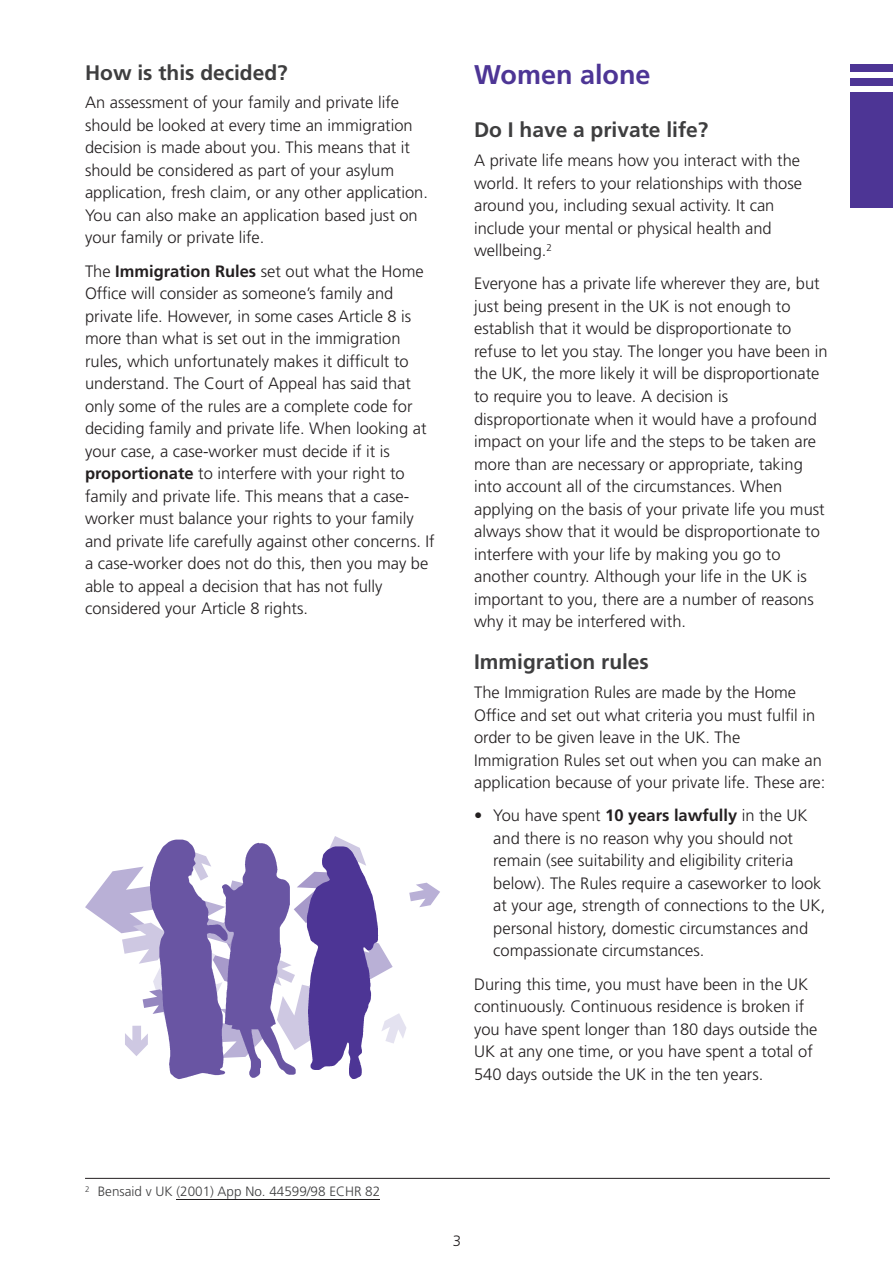
<style>
.page{position:relative;width:893px;height:1263px;background:#fff}
.page>*{position:absolute;margin:0;border:0;box-sizing:border-box;transform-origin:0 0}
.t1{font:700 27px "Frutiger";color:#4d3595}
.t2{font:700 21px "Frutiger";color:#3e3e3f}
.t3{font:300 16.5px/22.5px "Frutiger";color:#231f20}
.t4{font:300 15px "Frutiger";color:#231f20}
.t5{font:300 13.5px "Frutiger";color:#3e3e3f}
.s1{font-weight:700}
</style>
<div class="page">
<div style="left:850px;top:93px;width:43px;height:115px;background:#4d3595"></div>
<div style="left:850px;top:79px;width:43px;height:7px;background:#4d3595"></div>
<div style="left:850px;top:64px;width:43px;height:7px;background:#4d3595"></div>
<hr style="left:176px;top:1199px;width:204px;height:1px;background:#231f20">
<hr style="left:85px;top:1178px;width:745px;height:1px;background:#231f20">
<svg style="left:85px;top:836px;width:355px;height:219px"></svg>
<img style="left:306px;top:843px;width:77px;height:236px">
<img style="left:135px;top:836px;width:167px;height:244px">
<p class="t2" style="left:85px;top:64px;width:204px">How is this decided?</p>
<p class="t3" style="left:85px;top:93px;width:344px">An assessment of your family and private life should be looked at every time an immigration decision is made about you. This means that it should be considered as part of your asylum application, fresh claim, or any other application.<br>You can also make an application based just on your family or private life.</p>
<p class="t3" style="left:85px;top:261px;width:351px">The <span class="s1">Immigration Rules</span> set out what the Home Office will consider as someone’s family and private life. However, in some cases Article 8 is more than what is set out in the immigration rules, which unfortunately makes it difficult to understand. The Court of Appeal has said that only some of the rules are a complete code for deciding family and private life. When looking at your case, a case-worker must decide if it is <span class="s1">proportionate</span> to interfere with your right to family and private life. This means that a case&shy;worker must balance your rights to your family and private life carefully against other concerns. If a case-worker does not do this, then you may be able to appeal a decision that has not fully considered your Article 8 rights.</p>
<h1 class="t1" style="left:474px;top:64px;width:178px">Women alone</h1>
<p class="t2" style="left:474px;top:122px;width:236px">Do I have a private life?</p>
<p class="t3" style="left:474px;top:151px;width:329px">A private life means how you interact with the world. It refers to your relationships with those around you, including sexual activity. It can include your mental or physical health and wellbeing.<sup>2</sup></p>
<p class="t3" style="left:474px;top:274px;width:355px">Everyone has a private life wherever they are, but just being present in the UK is not enough to establish that it would be disproportionate to refuse to let you stay. The longer you have been in the UK, the more likely it will be disproportionate to require you to leave. A decision is disproportionate when it would have a profound impact on your life and the steps to be taken are more than are necessary or appropriate, taking into account all of the circumstances. When applying on the basis of your private life you must always show that it would be disproportionate to interfere with your life by making you go to another country. Although your life in the UK is important to you, there are a number of reasons why it may be interfered with.</p>
<p class="t2" style="left:474px;top:654px;width:176px">Immigration rules</p>
<p class="t3" style="left:474px;top:682px;width:353px">The Immigration Rules are made by the Home Office and set out what criteria you must fulfil in order to be given leave in the UK. The Immigration Rules set out when you can make an application because of your private life. These are:</p>
<p class="t3" style="left:493px;top:806px;width:333px;text-indent:-19px">• You have spent <span class="s1">10 years lawfully</span> in the UK and there is no reason why you should not remain (see suitability and eligibility criteria below). The Rules require a caseworker to look at your age, strength of connections to the UK, personal history, domestic circumstances and compassionate circumstances.</p>
<p class="t3" style="left:474px;top:974px;width:345px">During this time, you must have been in the UK continuously. Continuous residence is broken if you have spent longer than 180 days outside the UK at any one time, or you have spent a total of 540 days outside the UK in the ten years.</p>
<p class="t5" style="left:85px;top:1186px;width:297px"><sup>2</sup> Bensaid v UK (2001) App No. 44599/98 ECHR 82</p>
<p class="t4" style="left:453px;top:1234px;width:10px">3</p>
</div>
